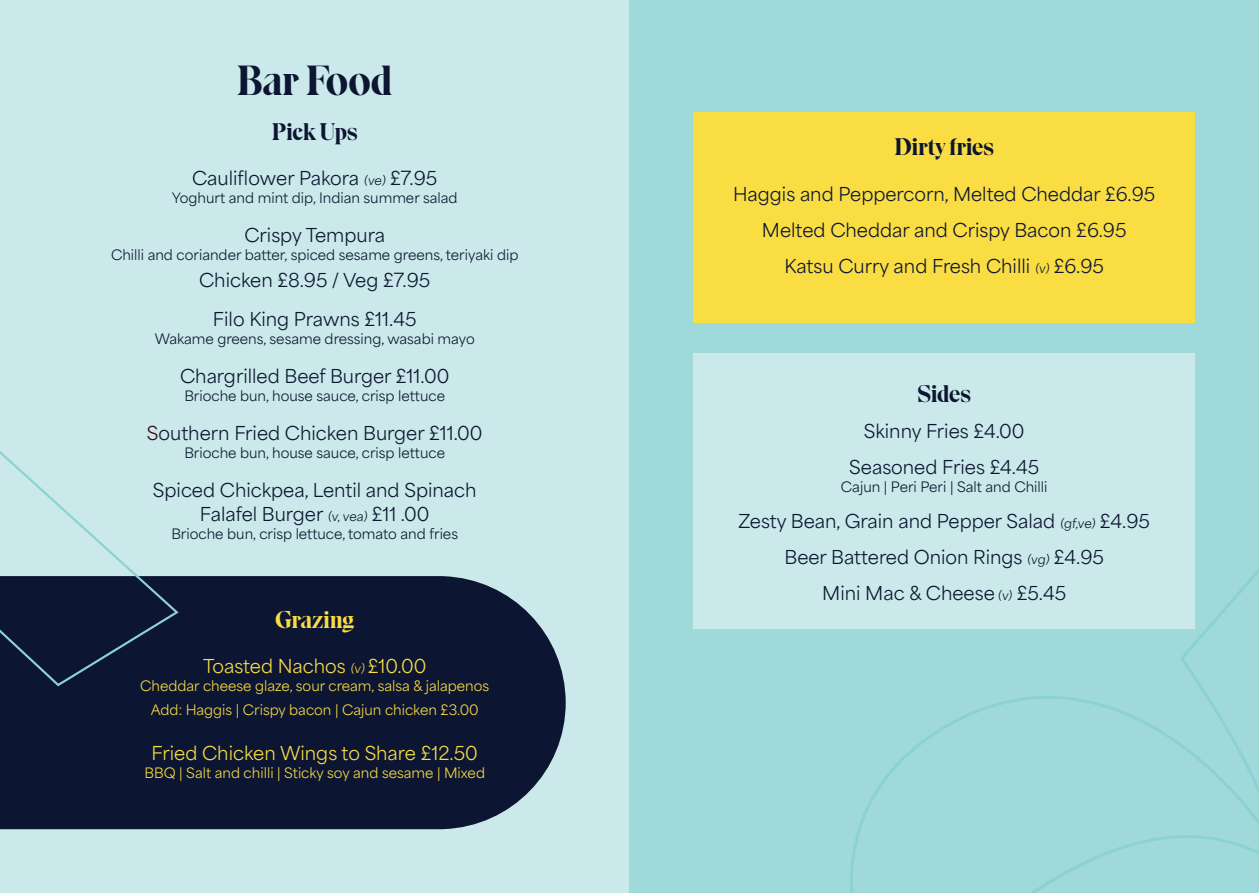
<style>
.page{position:relative;width:1259px;height:893px;background:#cbe9ea}
.page>*{position:absolute;margin:0;border:0;box-sizing:border-box;transform-origin:0 0}
.t1{font:42px "Eksell Display Large";color:#0c1531}
.t2{font:24px "Eksell Display Large";color:#0c1531}
.t3{font:24px "Eksell Display Large";color:#f9dd43}
.t4{font:18px/36px "Area Normal";color:#0c1531;text-align:center}
.t5{font:18px "Area Normal";color:#f9dd43}
.t6{font:13.5px "Area Normal";color:#0c1531}
.t7{font:13.5px/24px "Area Normal";color:#f9dd43;text-align:center}
.s1{font-size:12px}
.s2{color:#38040e}
</style>
<div class="page">
<div style="left:629px;top:0;width:630px;height:893px;background:#9fd9da"></div>
<svg style="left:180px;top:576px;width:386px;height:253px;background:#19233d"></svg>
<div style="left:693px;top:353px;width:502px;height:275px;background:#cbe9ea"></div>
<svg style="left:0;top:451px;width:180px;height:379px"></svg>
<svg style="left:811px;top:569px;width:448px;height:324px"></svg>
<div style="left:693px;top:113px;width:502px;height:210px;background:#f9dd43"></div>
<h1 class="t1" style="left:237px;top:56px;width:157px">Bar Food</h1>
<h2 class="t2" style="left:272px;top:118px;width:87px">Pick Ups</h2>
<p class="t4" style="left:192px;top:157px;width:247px">Cauliflower Pakora <span class="s1">(ve)</span> £7.95</p>
<p class="t6" style="left:172px;top:185px;width:287px">Yoghurt and mint dip, Indian summer salad</p>
<p class="t4" style="left:244px;top:214px;width:142px">Crispy Tempura</p>
<p class="t6" style="left:111px;top:242px;width:409px">Chilli and coriander batter, spiced sesame greens, teriyaki dip</p>
<p class="t4" style="left:199px;top:258px;width:233px;line-height:39px">Chicken £8.95 / Veg £7.95<br>Filo King Prawns £11.45</p>
<p class="t6" style="left:155px;top:326px;width:322px">Wakame greens, sesame dressing, wasabi mayo</p>
<p class="t4" style="left:180px;top:355px;width:271px">Chargrilled Beef Burger £11.00</p>
<p class="t6" style="left:184px;top:383px;width:262px">Brioche bun, house sauce, crisp lettuce</p>
<p class="t4" style="left:147px;top:412px;width:337px"><span class="s2">S</span>outhern Fried Chicken Burger £11.00</p>
<p class="t6" style="left:184px;top:440px;width:262px">Brioche bun, house sauce, crisp lettuce</p>
<p class="t4" style="left:153px;top:475px;width:325px;line-height:24px">Spiced Chickpea, Lentil and Spinach<br>Falafel Burger <span class="s1">(v,vea)</span> £11 .00</p>
<p class="t6" style="left:171px;top:521px;width:288px">Brioche bun, crisp lettuce, tomato and fries</p>
<h2 class="t3" style="left:275px;top:606px;width:81px">Grazing</h2>
<p class="t5" style="left:203px;top:650px;width:225px">Toasted Nachos <span class="s1">(v)</span> £10.00</p>
<p class="t7" style="left:140px;top:672px;width:350px">Cheddar cheese glaze, sour cream, salsa &amp; jalapenos<br>Add: Haggis | Crispy bacon | Cajun chicken £3.00</p>
<p class="t5" style="left:152px;top:737px;width:328px">Fried Chicken Wings to Share £12.50</p>
<p class="t7" style="left:144px;top:759px;width:342px">BBQ | Salt and chilli | Sticky soy and sesame | Mixed</p>
<h2 class="t2" style="left:894px;top:134px;width:101px">Dirty fries</h2>
<p class="t4" style="left:733px;top:173px;width:424px">Haggis and Peppercorn, Melted Cheddar £6.95<br>Melted Cheddar and Crispy Bacon £6.95<br>Katsu Curry and Fresh Chilli <span class="s1">(v)</span> £6.95</p>
<h2 class="t2" style="left:917px;top:380px;width:55px">Sides</h2>
<p class="t4" style="left:849px;top:411px;width:191px">Skinny Fries £4.00<br>Seasoned Fries £4.45</p>
<p class="t6" style="left:841px;top:475px;width:208px">Cajun | Peri Peri | Salt and Chilli</p>
<p class="t4" style="left:738px;top:501px;width:413px">Zesty Bean, Grain and Pepper Salad <span class="s1">(gf,ve)</span> £4.95<br>Beer Battered Onion Rings <span class="s1">(vg)</span> £4.95<br>Mini Mac &amp; Cheese <span class="s1">(v)</span> £5.45</p>
</div>
